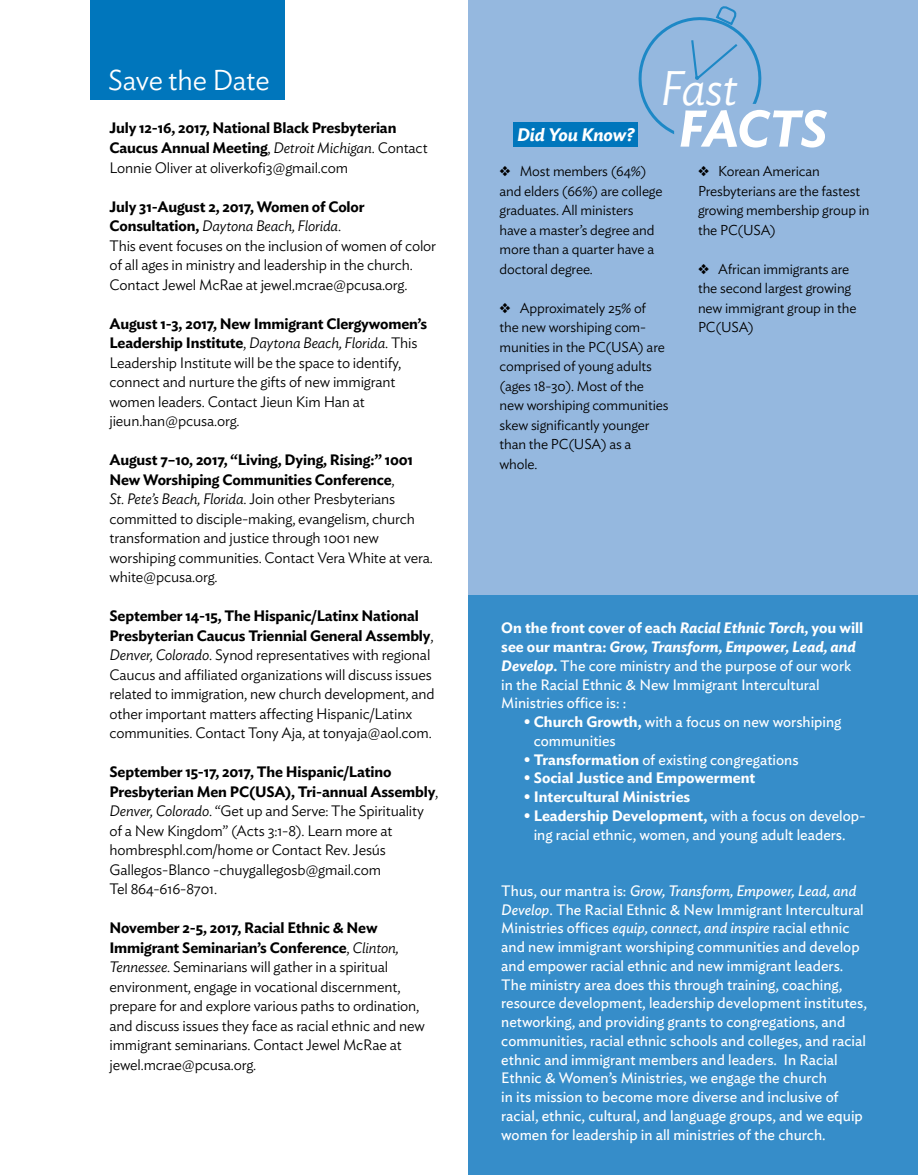
<style>
.page{position:relative;width:918px;height:1175px;background:#fff}
.page>*{position:absolute;margin:0;border:0;box-sizing:border-box;transform-origin:0 0}
.t1{font:italic 600 51px "Ideal Sans";letter-spacing:-.025em;color:#fff}
.t2{font:italic 300 48px "Ideal Sans";color:#fff}
.t3{font:300 28.5px "Ideal Sans";letter-spacing:-.01em;color:#fff}
.t4{font:italic 600 18px "Ideal Sans";color:#fff}
.t5{font:300 15px/19.5px "Ideal Sans";letter-spacing:-.01em;color:#000}
.t6{font:15px/18.8px "Ideal Sans";color:#fff}
.t7{font:600 15px/19.5px "Ideal Sans";letter-spacing:-.01em;color:#000}
.t8{font:600 15px "Ideal Sans";color:#fff}
.t9{font:300 14.25px/19.5px "Ideal Sans";letter-spacing:-.01em;color:#000}
.s1{font-weight:300}
.s2{font-weight:300;font-style:italic}
.s3{font-weight:600}
.s4{font-style:italic}
.s5{font-weight:600;font-style:italic}
</style>
<div class="page">
<div style="left:91px;top:0;width:194px;height:99px;background:#0076bc"></div>
<div style="left:468px;top:0;width:450px;height:599px;background:#95b8df"></div>
<div style="left:468px;top:596px;width:450px;height:578px;background:#368dc9"></div>
<div style="left:513px;top:122px;width:124px;height:25px;background:#0076bc"></div>
<svg style="left:637px;top:6px;width:125px;height:141px"></svg>
<h3 class="t3" style="left:108px;top:58px;width:163px">Save the Date</h3>
<h2 class="t2" style="left:660px;top:51px;width:79px">Fast</h2>
<h1 class="t1" style="left:678px;top:89px;width:150px">FACTS</h1>
<p class="t7" style="left:110px;top:117px;width:320px">July 12-16, 2017, National Black Presbyterian<br>Caucus Annual Meeting<span class="s1">,</span> <span class="s2">Detroit Michigan</span><span class="s1">. Contact<br>Lonnie Oliver at oliverkofi3@gmail.com</span></p>
<p class="t5" style="left:110px;top:195px;width:328px"><span class="s3">July 31-August 2, 2017, Women of Color Consultation,</span> <span class="s4">Daytona Beach, Florida</span>.<br>This event focuses on the inclusion of women of color of all ages in ministry and leadership in the church.<br>Contact Jewel McRae at jewel.mcrae@pcusa.org.</p>
<p class="t5" style="left:110px;top:312px;width:319px"><span class="s3">August 1-3, 2017, New Immigrant Clergywomen’s Leadership Institute</span>, <span class="s4">Daytona Beach, Florida</span>. This Leadership Institute will be the space to identify, connect and nurture the gifts of new immigrant women leaders. Contact Jieun Kim Han at jieun.han@pcusa.org.</p>
<p class="t5" style="left:110px;top:449px;width:325px"><span class="s3">August 7–10, 2017, “Living, Dying, Rising:” 1001<br>New Worshiping Communities Conference</span>,<br><span class="s4">St. Pete’s Beach, Florida</span>. Join other Presbyterians committed to disciple-making, evangelism, church transformation and justice through 1001 new worshiping communities. Contact Vera White at vera. white@pcusa.org.</p>
<p class="t5" style="left:110px;top:605px;width:327px"><span class="s3">September 14-15, The Hispanic/Latinx National Presbyterian Caucus Triennial General Assembly</span>, <span class="s4">Denver, Colorado</span>. Synod representatives with regional Caucus and affiliated organizations will discuss issues related to immigration, new church development, and other important matters affecting Hispanic/Latinx communities. Contact Tony Aja, at tonyaja@aol.com.</p>
<p class="t5" style="left:110px;top:761px;width:330px"><span class="s3">September 15-17, 2017, The Hispanic/Latino Presbyterian Men PC(USA), Tri-annual Assembly</span>, <span class="s4">Denver, Colorado</span>. “Get up and Serve: The Spirituality of a New Kingdom” (Acts 3:1-8). Learn more at hombresphl.com/home or Contact Rev. Jesús Gallegos-Blanco -chuygallegosb@gmail.com<br>Tel 864-616-8701.</p>
<p class="t5" style="left:110px;top:917px;width:317px"><span class="s3">November 2-5, 2017, Racial Ethnic &amp; New Immigrant Seminarian’s Conference</span>, <span class="s4">Clinton, Tennessee</span>. Seminarians will gather in a spiritual environment, engage in vocational discernment, prepare for and explore various paths to ordination, and discuss issues they face as racial ethnic and new immigrant seminarians. Contact Jewel McRae at jewel.mcrae@pcusa.org.</p>
<p class="t4" style="left:517px;top:121px;width:119px">Did You Know?</p>
<p class="t9" style="left:500px;top:160px;width:165px">❖ Most members (64%) and elders (66%) are college graduates. All ministers have a master’s degree and more than a quarter have a doctoral degree.</p>
<p class="t9" style="left:500px;top:297px;width:171px">❖ Approximately 25% of the new worshiping com&shy;munities in the PC(USA) are comprised of young adults (ages 18-30). Most of the new worshiping communities skew significantly younger than the PC(USA) as a whole.</p>
<p class="t9" style="left:698px;top:160px;width:173px">❖ Korean American<br>Presbyterians are the fastest growing membership group in the PC(USA)</p>
<p class="t9" style="left:698px;top:258px;width:160px">❖ African immigrants are the second largest growing new immigrant group in the<br>PC(USA)</p>
<p class="t6" style="left:501px;top:617px;width:363px"><span class="s3">On the front cover of each</span> <span class="s5">Racial Ethnic Torch</span><span class="s3">, you will see our mantra:</span> <span class="s5">Grow, Transform, Empower, Lead, and Develop</span><span class="s3">.</span> The core ministry and the purpose of our work in the Racial Ethnic &amp; New Immigrant Intercultural Ministries office is: :</p>
<p class="t6" style="left:534px;top:711px;width:309px;text-indent:-10px"><span class="s3">• Church Growth,</span> with a focus on new worshiping communities</p>
<p class="t6" style="left:524px;top:749px;width:276px"><span class="s3">• Transformation</span> of existing congregations</p>
<p class="t8" style="left:524px;top:766px;width:233px">• Social Justice and Empowerment</p>
<p class="t8" style="left:524px;top:785px;width:168px">• Intercultural Ministries</p>
<p class="t6" style="left:534px;top:805px;width:334px;text-indent:-10px"><span class="s3">• Leadership Development,</span> with a focus on develop&shy;ing racial ethnic, women, and young adult leaders.</p>
<p class="t6" style="left:501px;top:880px;width:367px">Thus, our mantra is: <span class="s4">Grow, Transform, Empower, Lead, and Develop</span>. The Racial Ethnic &amp; New Immigrant Intercultural Ministries offices <span class="s4">equip, connect, and inspire</span> racial ethnic and new immigrant worshiping communities and develop and empower racial ethnic and new immigrant leaders.<br>The ministry area does this through training, coaching, resource development, leadership development institutes, networking, and providing grants to congregations, and communities, racial ethnic schools and colleges, and racial ethnic and immigrant members and leaders. In Racial Ethnic &amp; Women’s Ministries, we engage the church<br>in its mission to become more diverse and inclusive of racial, ethnic, cultural, and language groups, and we equip women for leadership in all ministries of the church.</p>
</div>
